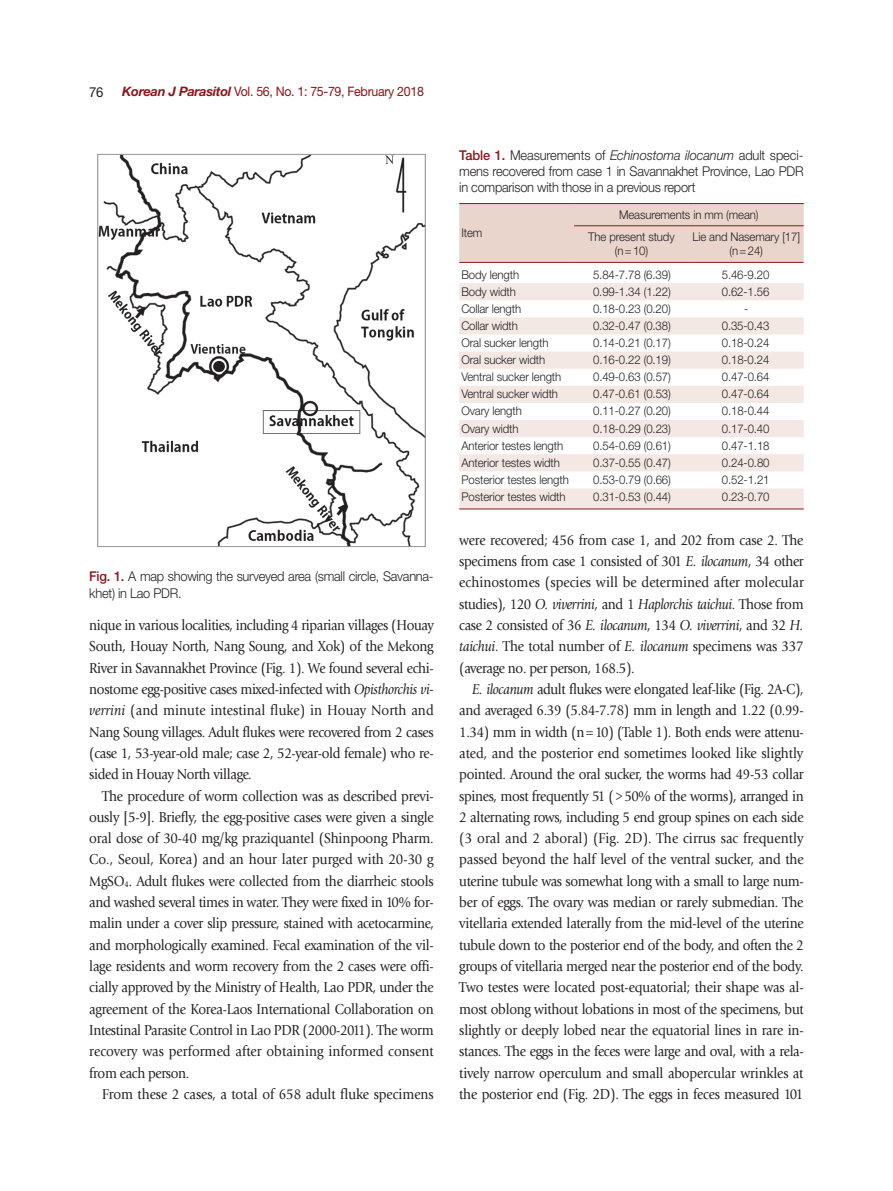
<style>
.page{position:relative;width:893px;height:1191px;background:#fff}
.page>*{position:absolute;margin:0;border:0;box-sizing:border-box;transform-origin:0 0}
.t1{font:15px/21.3px "Giovanni Std";letter-spacing:-.015em;color:#231f20;text-align:justify;scale:.9 1}
.t2{font:13.8px "Helvetica Neue LT Std";color:#231f20;scale:.95 1}
.t3{font:300 13.5px/16.2px "Helvetica Neue LT Std";letter-spacing:-.02em;color:#231f20;scale:.95 1}
.t4{font:13.05px "Helvetica Neue LT Std";letter-spacing:-.025em;color:#88181b;scale:.95 1}
.t5{font:300 12px/22.2px "Helvetica Neue LT Std";letter-spacing:-.01em;color:#231f20;scale:.95 1}
.s1{font-weight:700;font-style:italic}
.s2{font-weight:500;color:#88181b}
.s3{font-style:italic}
.s4{font-size:8.7px}
.s5{font-family:"Minion Pro"}
</style>
<div class="page">
<img style="left:100px;top:156px;width:323px;height:389px">
<div style="left:98px;top:154px;width:327px;height:393px;border:1px solid #939598"></div>
<div style="left:459px;top:204px;width:345px;height:58px;background:#ead5cc"></div>
<svg style="left:459px;top:283px;width:345px;height:226px;fill:#f3e8e3"></svg>
<hr style="left:459px;top:203px;width:115px;height:1px;background:#88181b">
<hr style="left:574px;top:203px;width:115px;height:1px;background:#88181b">
<hr style="left:689px;top:203px;width:115px;height:1px;background:#88181b">
<hr style="left:574px;top:225px;width:115px;height:1px;background:#88181b">
<hr style="left:689px;top:225px;width:115px;height:1px;background:#88181b">
<hr style="left:459px;top:262px;width:115px;height:1px;background:#88181b">
<hr style="left:574px;top:262px;width:115px;height:1px;background:#88181b">
<hr style="left:689px;top:262px;width:115px;height:1px;background:#88181b">
<hr style="left:459px;top:509px;width:115px;height:1px;background:#88181b">
<hr style="left:574px;top:509px;width:115px;height:1px;background:#88181b">
<hr style="left:689px;top:509px;width:115px;height:1px;background:#88181b">
<p class="t2" style="left:89px;top:83px;width:17px">76</p>
<p class="t4" style="left:122px;top:84px;width:319px"><span class="s1">Korean J Parasitol</span> Vol. 56, No. 1: 75-79, February 2018</p>
<p class="t3" style="left:89px;top:568px;width:364px"><span class="s2">Fig. 1.</span> A map showing the surveyed area (small circle, Savanna&shy;khet) in Lao PDR.</p>
<p class="t1" style="left:89px;top:614px;width:384px">nique in various localities, including 4 riparian villages (Houay South, Houay North, Nang Soung, and Xok) of the Mekong River in Savannakhet Province (Fig. 1). We found several echi&shy;nostome egg-positive cases mixed-infected with <span class="s3">Opisthorchis vi&shy;verrini</span> (and minute intestinal fluke) in Houay North and Nang Soung villages. Adult flukes were recovered from 2 cases (case 1, 53-year-old male; case 2, 52-year-old female) who re&shy;sided in Houay North village.</p>
<p class="t1" style="left:89px;top:785px;width:384px;text-indent:13px">The procedure of worm collection was as described previ&shy;ously [5-9]. Briefly, the egg-positive cases were given a single oral dose of 30-40 mg/kg praziquantel (Shinpoong Pharm.<br>Co., Seoul, Korea) and an hour later purged with 20-30 g MgSO<span class="s4">4</span>. Adult flukes were collected from the diarrheic stools and washed several times in water. They were fixed in 10% for&shy;malin under a cover slip pressure, stained with acetocarmine, and morphologically examined. Fecal examination of the vil&shy;lage residents and worm recovery from the 2 cases were offi&shy;cially approved by the Ministry of Health, Lao PDR, under the agreement of the Korea-Laos International Collaboration on Intestinal Parasite Control in Lao PDR (2000-2011). The worm recovery was performed after obtaining informed consent from each person.</p>
<p class="t1" style="left:102px;top:1083px;width:370px">From these 2 cases, a total of 658 adult fluke specimens</p>
<p class="t3" style="left:459px;top:147px;width:364px;text-align:justify"><span class="s2">Table 1.</span> Measurements of <span class="s3">Echinostoma ilocanum</span> adult speci&shy;mens recovered from case 1 in Savannakhet Province, Lao PDR in comparison with those in a previous report</p>
<p class="t5" style="left:461px;top:221px;width:24px">Item</p>
<p class="t5" style="left:588px;top:203px;width:181px;text-indent:31px">Measurements in mm (mean)<br>The present study</p>
<p class="t5" style="left:615px;top:240px;width:37px">(n=10)</p>
<p class="t5" style="left:692px;top:229px;width:115px;line-height:14.4px;text-align:center">Lie and Nasemary [17] (n=24)</p>
<p class="t5" style="left:461px;top:263px;width:62px">Body length</p>
<p class="t5" style="left:593px;top:263px;width:83px">5.84-7.78 (6.39)</p>
<p class="t5" style="left:722px;top:263px;width:52px">5.46-9.20</p>
<p class="t5" style="left:461px;top:280px;width:59px">Body width</p>
<p class="t5" style="left:593px;top:280px;width:83px">0.99-1.34 (1.22)</p>
<p class="t5" style="left:722px;top:280px;width:52px">0.62-1.56</p>
<p class="t5" style="left:461px;top:297px;width:65px">Collar length</p>
<p class="t5" style="left:593px;top:297px;width:83px">0.18-0.23 (0.20)</p>
<p class="t5" style="left:744px;top:297px;width:6px">-</p>
<p class="t5" style="left:461px;top:314px;width:61px">Collar width</p>
<p class="t5" style="left:593px;top:314px;width:83px">0.32-0.47 (0.38)</p>
<p class="t5" style="left:722px;top:314px;width:52px">0.35-0.43</p>
<p class="t5" style="left:461px;top:331px;width:93px">Oral sucker length</p>
<p class="t5" style="left:593px;top:331px;width:83px">0.14-0.21 (0.17)</p>
<p class="t5" style="left:722px;top:331px;width:52px">0.18-0.24</p>
<p class="t5" style="left:461px;top:348px;width:90px">Oral sucker width</p>
<p class="t5" style="left:593px;top:348px;width:83px">0.16-0.22 (0.19)</p>
<p class="t5" style="left:722px;top:348px;width:52px">0.18-0.24</p>
<p class="t5" style="left:461px;top:365px;width:107px">Ventral sucker length</p>
<p class="t5" style="left:593px;top:365px;width:83px">0.49-0.63 (0.57)</p>
<p class="t5" style="left:722px;top:365px;width:52px">0.47-0.64</p>
<p class="t5" style="left:461px;top:383px;width:103px">Ventral sucker width</p>
<p class="t5" style="left:593px;top:383px;width:83px">0.47-0.61 (0.53)</p>
<p class="t5" style="left:722px;top:383px;width:52px">0.47-0.64</p>
<p class="t5" style="left:461px;top:400px;width:65px">Ovary length</p>
<p class="t5" style="left:593px;top:400px;width:83px">0.11-0.27 (0.20)</p>
<p class="t5" style="left:722px;top:400px;width:52px">0.18-0.44</p>
<p class="t5" style="left:461px;top:417px;width:62px">Ovary width</p>
<p class="t5" style="left:593px;top:417px;width:83px">0.18-0.29 (0.23)</p>
<p class="t5" style="left:722px;top:417px;width:52px">0.17-0.40</p>
<p class="t5" style="left:461px;top:434px;width:109px">Anterior testes length</p>
<p class="t5" style="left:593px;top:434px;width:83px">0.54-0.69 (0.61)</p>
<p class="t5" style="left:722px;top:434px;width:52px">0.47-1.18</p>
<p class="t5" style="left:461px;top:451px;width:105px">Anterior testes width</p>
<p class="t5" style="left:593px;top:451px;width:83px">0.37-0.55 (0.47)</p>
<p class="t5" style="left:722px;top:451px;width:52px">0.24-0.80</p>
<p class="t5" style="left:461px;top:468px;width:114px">Posterior testes length</p>
<p class="t5" style="left:593px;top:468px;width:83px">0.53-0.79 (0.66)</p>
<p class="t5" style="left:722px;top:468px;width:52px">0.52-1.21</p>
<p class="t5" style="left:461px;top:485px;width:111px">Posterior testes width</p>
<p class="t5" style="left:593px;top:485px;width:83px">0.31-0.53 (0.44)</p>
<p class="t5" style="left:722px;top:485px;width:52px">0.23-0.70</p>
<p class="t1" style="left:459px;top:529px;width:384px">were recovered; 456 from case 1, and 202 from case 2. The specimens from case 1 consisted of 301 <span class="s3">E. ilocanum</span>, 34 other echinostomes (species will be determined after molecular studies), 120 <span class="s3">O. viverrini</span>, and 1 <span class="s3">Haplorchis taichui</span>. Those from case 2 consisted of 36 <span class="s3">E. ilocanum</span>, 134 <span class="s3">O. viverrini</span>, and 32 <span class="s3">H. taichui</span>. The total number of <span class="s3">E. ilocanum</span> specimens was 337 (average no. per person, 168.5).</p>
<p class="t1" style="left:459px;top:678px;width:384px;text-indent:13px"><span class="s3">E. ilocanum</span> adult flukes were elongated leaf-like (Fig. 2A-C), and averaged 6.39 (5.84-7.78) mm in length and 1.22 (0.99- 1.34) mm in width (n<span class="s5">=</span>10) (Table 1). Both ends were attenu&shy;ated, and the posterior end sometimes looked like slightly pointed. Around the oral sucker, the worms had 49-53 collar spines, most frequently 51 (<span class="s5">&gt;</span>50% of the worms), arranged in 2 alternating rows, including 5 end group spines on each side (3 oral and 2 aboral) (Fig. 2D). The cirrus sac frequently passed beyond the half level of the ventral sucker, and the uterine tubule was somewhat long with a small to large num&shy;ber of eggs. The ovary was median or rarely submedian. The vitellaria extended laterally from the mid-level of the uterine tubule down to the posterior end of the body, and often the 2 groups of vitellaria merged near the posterior end of the body.<br>Two testes were located post-equatorial; their shape was al&shy;most oblong without lobations in most of the specimens, but slightly or deeply lobed near the equatorial lines in rare in&shy;stances. The eggs in the feces were large and oval, with a rela&shy;tively narrow operculum and small abopercular wrinkles at the posterior end (Fig. 2D). The eggs in feces measured 101</p>
</div>
